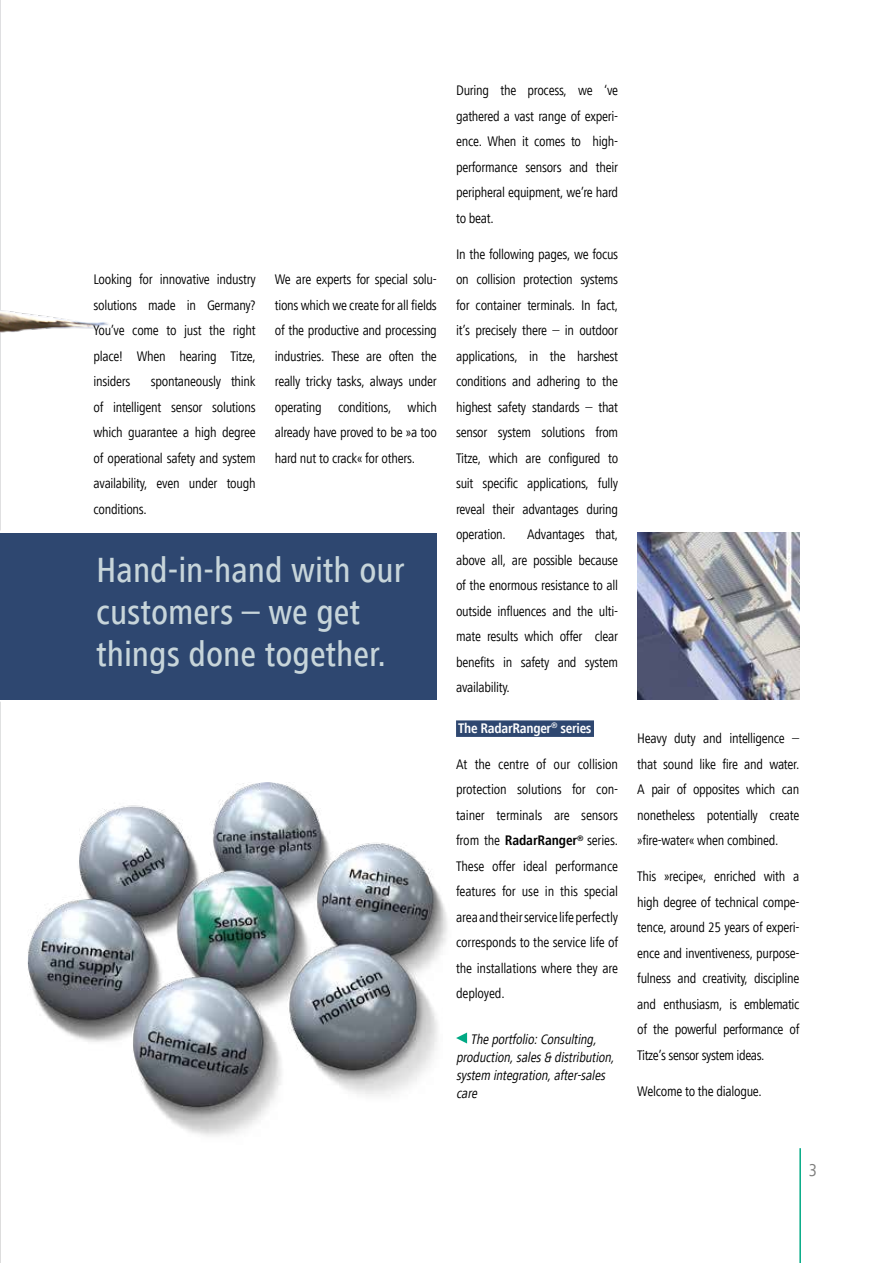
<style>
.page{position:relative;width:893px;height:1263px;background:#fff}
.page>*{position:absolute;margin:0;border:0;box-sizing:border-box;transform-origin:0 0}
.t1{font:500 condensed 36px/42px "Frutiger Next LT";color:#c7d5da}
.t2{font:condensed 18px "Frutiger Next LT";color:#7e7e7d}
.t3{font:condensed 14.25px/25.5px "Frutiger Next LT";letter-spacing:-.02em;color:#000;text-align:justify}
.t4{font:italic condensed 14.25px/18px "Frutiger Next LT";color:#000}
.t5{font:700 condensed 14.25px "Frutiger Next LT";letter-spacing:-.02em;color:#fff}
.s1{font-weight:700}
</style>
<div class="page">
<img style="left:0;top:0;width:115px;height:1263px">
<svg style="left:0;top:529px;width:3px;height:174px"></svg>
<div style="left:456px;top:720px;width:138px;height:17px;background:#2e4770"></div>
<img style="left:637px;top:533px;width:162px;height:166px">
<div style="left:0;top:533px;width:437px;height:166px;background:#2e4770"></div>
<img style="left:28px;top:782px;width:419px;height:362px">
<svg style="left:456px;top:1032px;width:11px;height:11px"></svg>
<hr style="left:799px;top:1148px;width:2px;height:115px;background:#00a984">
<p class="t3" style="left:94px;top:267px;width:164px">Looking for innovative industry solutions made in Germany?<br>You’ve come to just the right place! When hearing Titze, insiders</p>
<p class="t3" style="left:94px;top:369px;width:164px;text-indent:57px">spontaneously think of intelligent sensor solutions which guarantee a high degree of operational safety and system availability, even under tough conditions.</p>
<p class="t3" style="left:275px;top:267px;width:164px">We are experts for special solu&shy;tions which we create for all fields of the productive and processing industries. These are often the really tricky tasks, always under operating conditions, which already have proved to be »a too hard nut to crack« for others.</p>
<h1 class="t1" style="left:96px;top:549px;width:310px">Hand-in-hand with our customers – we get things done together.</h1>
<p class="t3" style="left:456px;top:78px;width:164px">During the process, we ‘ve gathered a vast range of experi&shy;ence. When it comes to high&shy;performance sensors and their peripheral equipment, we’re hard to beat.</p>
<p class="t3" style="left:456px;top:241px;width:164px">In the following pages, we focus on collision protection systems for container terminals. In fact, it’s precisely there – in outdoor applications, in the harshest conditions and adhering to the highest safety standards – that sensor system solutions from Titze, which are configured to suit specific applications, fully reveal their advantages during operation.</p>
<p class="t3" style="left:456px;top:522px;width:164px;text-indent:71px">Advantages that, above all, are possible because of the enormous resistance to all outside influences and the ulti&shy;mate results which offer clear benefits in safety and system availability.</p>
<p class="t5" style="left:458px;top:720px;width:135px">The RadarRanger<sup>®</sup> series</p>
<p class="t3" style="left:456px;top:751px;width:164px">At the centre of our collision protection solutions for con&shy;tainer terminals are sensors from the <span class="s1">RadarRanger</span><sup>®</sup> series.<br>These offer ideal performance features for use in this special area and their service life perfectly corresponds to the service life of the installations where they are deployed.</p>
<p class="t4" style="left:456px;top:1030px;width:162px;text-indent:14px">The portfolio:Consulting, production,sales&amp; distribution, system integration,after-sales care</p>
<p class="t3" style="left:637px;top:726px;width:164px">Heavy duty and intelligence – that sound like fire and water.<br>A pair of opposites which can nonetheless potentially create »fire-water« when combined.</p>
<p class="t3" style="left:637px;top:864px;width:164px">This »recipe«, enriched with a high degree of technical compe&shy;tence, around 25 years of experi&shy;ence and inventiveness, purpose&shy;fulness and creativity, discipline and enthusiasm, is emblematic of the powerful performance of Titze’s sensor system ideas.</p>
<p class="t3" style="left:637px;top:1078px;width:126px">Welcome to the dialogue.</p>
<p class="t2" style="left:809px;top:1159px;width:10px">3</p>
</div>
